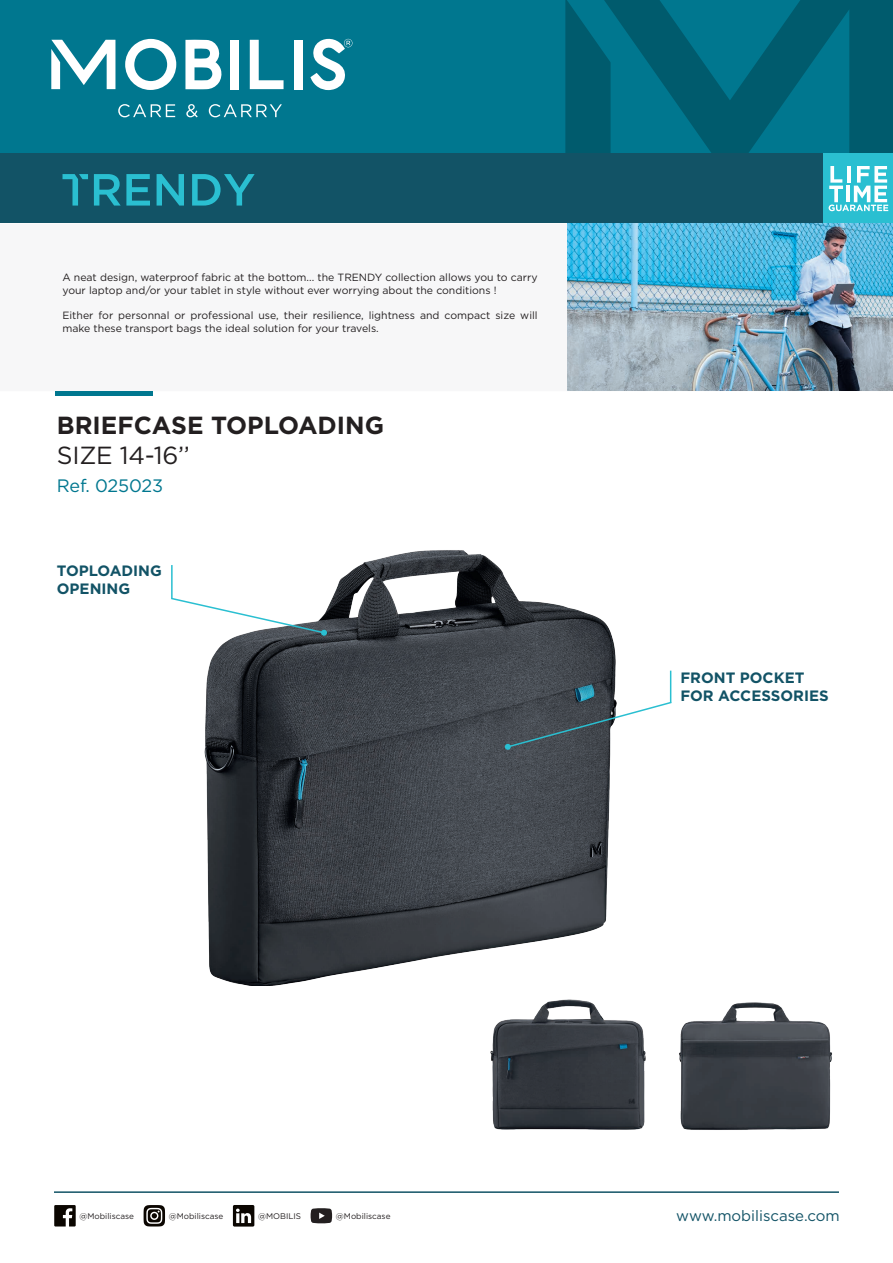
<style>
.page{position:relative;width:893px;height:1263px;background:#fff}
.page>*{position:absolute;margin:0;border:0;box-sizing:border-box;transform-origin:0 0}
.t1{font:700 24.75px "Gotham";color:#231f20}
.t2{font:24.75px "Gotham";letter-spacing:-.01em;color:#231f20}
.t3{font:18px "Gotham";letter-spacing:-.01em;color:#00778f}
.t4{font:700 15px/18px "Gotham";color:#125366}
.t5{font:15px "Gotham";color:#125366}
.t6{font:10.5px/12.6px "Gotham";color:#231f20}
.t7{font:8.1px "Gotham";color:#231f20}
</style>
<div class="page">
<div style="left:0;top:0;width:893px;height:222px;background:#00778f"></div>
<hr style="left:55px;top:391px;width:98px;height:4px;background:#00778f">
<hr style="left:54px;top:1191px;width:785px;height:2px;background:#125366">
<svg style="left:54px;top:1205px;width:22px;height:21px"></svg>
<svg style="left:233px;top:1205px;width:21px;height:21px"></svg>
<svg style="left:144px;top:1205px;width:21px;height:21px"></svg>
<svg style="left:311px;top:1208px;width:21px;height:15px"></svg>
<img style="left:567px;top:222px;width:326px;height:169px">
<svg style="left:185px;top:40px;width:37px;height:49px"></svg>
<svg style="left:125px;top:39px;width:51px;height:51px"></svg>
<svg style="left:250px;top:40px;width:34px;height:49px"></svg>
<div style="left:231px;top:40px;width:8px;height:49px;background:#fff"></div>
<div style="left:294px;top:40px;width:9px;height:49px;background:#fff"></div>
<svg style="left:51px;top:40px;width:64px;height:49px"></svg>
<svg style="left:118px;top:104px;width:57px;height:13px"></svg>
<svg style="left:186px;top:104px;width:12px;height:13px"></svg>
<svg style="left:209px;top:104px;width:73px;height:13px"></svg>
<svg style="left:310px;top:39px;width:42px;height:51px"></svg>
<svg style="left:611px;top:0;width:282px;height:153px"></svg>
<svg style="left:565px;top:0;width:46px;height:153px"></svg>
<div style="left:0;top:153px;width:893px;height:69px;background:#125366"></div>
<div style="left:824px;top:153px;width:69px;height:69px;background:#2abfd1"></div>
<svg style="left:829px;top:166px;width:59px;height:45px"></svg>
<svg style="left:94px;top:174px;width:56px;height:32px"></svg>
<svg style="left:157px;top:174px;width:27px;height:32px"></svg>
<svg style="left:192px;top:174px;width:63px;height:32px"></svg>
<svg style="left:63px;top:174px;width:25px;height:32px"></svg>
<img style="left:490px;top:999px;width:156px;height:131px">
<img style="left:679px;top:1002px;width:153px;height:128px">
<img style="left:204px;top:550px;width:412px;height:436px">
<hr style="left:670px;top:671px;width:1px;height:32px;background:#2abfd1">
<svg style="left:505px;top:700px;width:167px;height:50px"></svg>
<svg style="left:171px;top:597px;width:156px;height:39px"></svg>
<hr style="left:171px;top:565px;width:2px;height:34px;background:#2abfd1">
<p class="t6" style="left:63px;top:271px;width:477px">A neat design, waterproof fabric at the bottom... the TRENDY collection allows you to carry your laptop and/or your tablet in style without ever worrying about the conditions !</p>
<p class="t6" style="left:63px;top:309px;width:477px">Either for personnal or professional use, their resilience, lightness and compact size will make these transport bags the ideal solution for your travels.</p>
<h1 class="t1" style="left:57px;top:409px;width:329px">BRIEFCASE TOPLOADING</h1>
<h1 class="t2" style="left:57px;top:439px;width:135px">SIZE 14-16’’</h1>
<h2 class="t3" style="left:57px;top:474px;width:108px">Ref. 025023</h2>
<h3 class="t4" style="left:57px;top:561px;width:107px">TOPLOADING<br>OPENING</h3>
<h3 class="t4" style="left:680px;top:668px;width:150px">FRONT POCKET<br>FOR ACCESSORIES</h3>
<p class="t7" style="left:80px;top:1211px;width:56px">@Mobiliscase</p>
<p class="t7" style="left:169px;top:1211px;width:56px">@Mobiliscase</p>
<p class="t7" style="left:258px;top:1211px;width:44px">@MOBILIS</p>
<p class="t7" style="left:336px;top:1211px;width:56px">@Mobiliscase</p>
<h3 class="t5" style="left:676px;top:1206px;width:165px">www.mobiliscase.com</h3>
</div>
